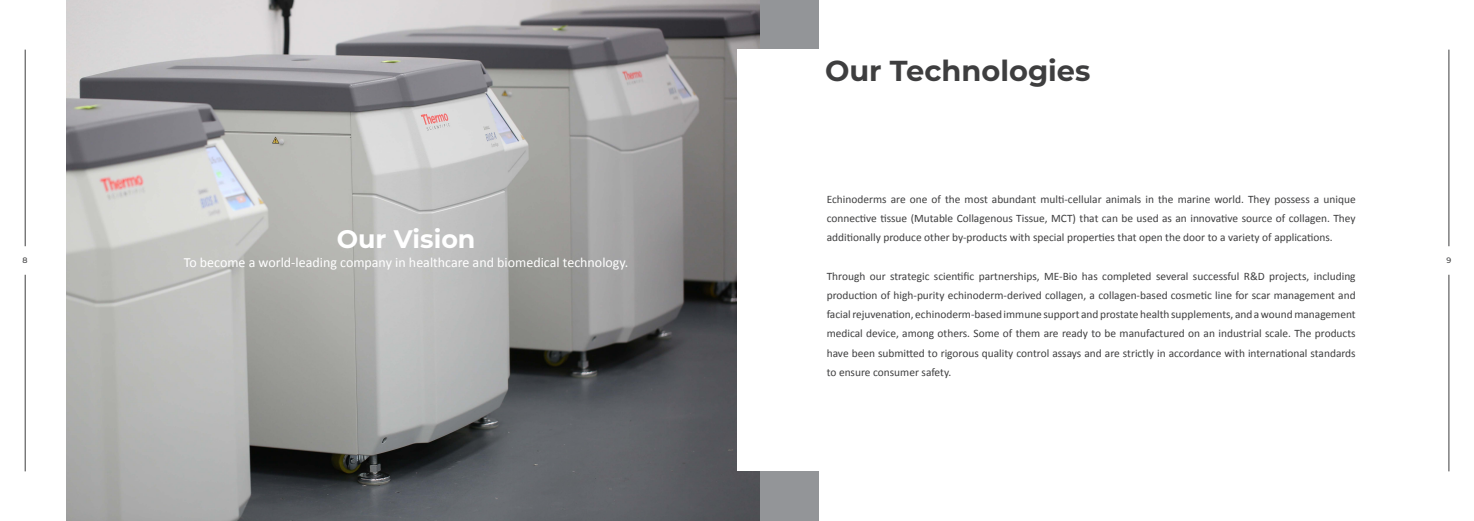
<style>
.page{position:relative;width:1474px;height:521px;background:#fff}
.page>*{position:absolute;margin:0;border:0;box-sizing:border-box;transform-origin:0 0}
.t1{font:700 28.88px "Montserrat";color:#3e3e3f}
.t2{font:700 25.38px "Montserrat";color:#fff}
.t3{font:14px "Calibri";color:#fff}
.t4{font:11.38px/19.2px "Calibri";color:#3e3e3f;text-align:justify}
.t5{font:500 7.88px "Montserrat";color:#3e3e3f}
</style>
<div class="page">
<img style="left:67px;top:0;width:692px;height:521px">
<div style="left:737px;top:50px;width:159px;height:421px;background:#fff"></div>
<hr style="left:25px;top:50px;width:1px;height:196px;background:#3e3e3f">
<hr style="left:1448px;top:50px;width:1px;height:196px;background:#3e3e3f">
<hr style="left:25px;top:275px;width:1px;height:196px;background:#3e3e3f">
<hr style="left:1448px;top:275px;width:1px;height:196px;background:#3e3e3f">
<h1 class="t1" style="left:825px;top:50px;width:267px">Our Technologies</h1>
<p class="t4" style="left:826px;top:189px;width:530px">Echinoderms are one of the most abundant multi-cellular animals in the marine world. They possess a unique connective tissue (Mutable Collagenous Tissue, MCT) that can be used as an innovative source of collagen. They additionally produce other by-products with special properties that open the door to a variety of applications.</p>
<p class="t4" style="left:826px;top:266px;width:530px">Through our strategic scientific partnerships, ME-Bio has completed several successful R&amp;D projects, including production of high-purity echinoderm-derived collagen, a collagen-based cosmetic line for scar management and facial rejuvenation, echinoderm-based immune support and prostate health supplements, and a wound management medical device, among others. Some of them are ready to be manufactured on an industrial scale. The products have been submitted to rigorous quality control assays and are strictly in accordance with international standards to ensure consumer safety.</p>
<h2 class="t2" style="left:337px;top:221px;width:140px">Our Vision</h2>
<p class="t3" style="left:184px;top:253px;width:446px">To become a world-leading company in healthcare and biomedical technology.</p>
<p class="t5" style="left:23px;top:255px;width:7px">8</p>
<p class="t5" style="left:1446px;top:255px;width:6px">9</p>
</div>
